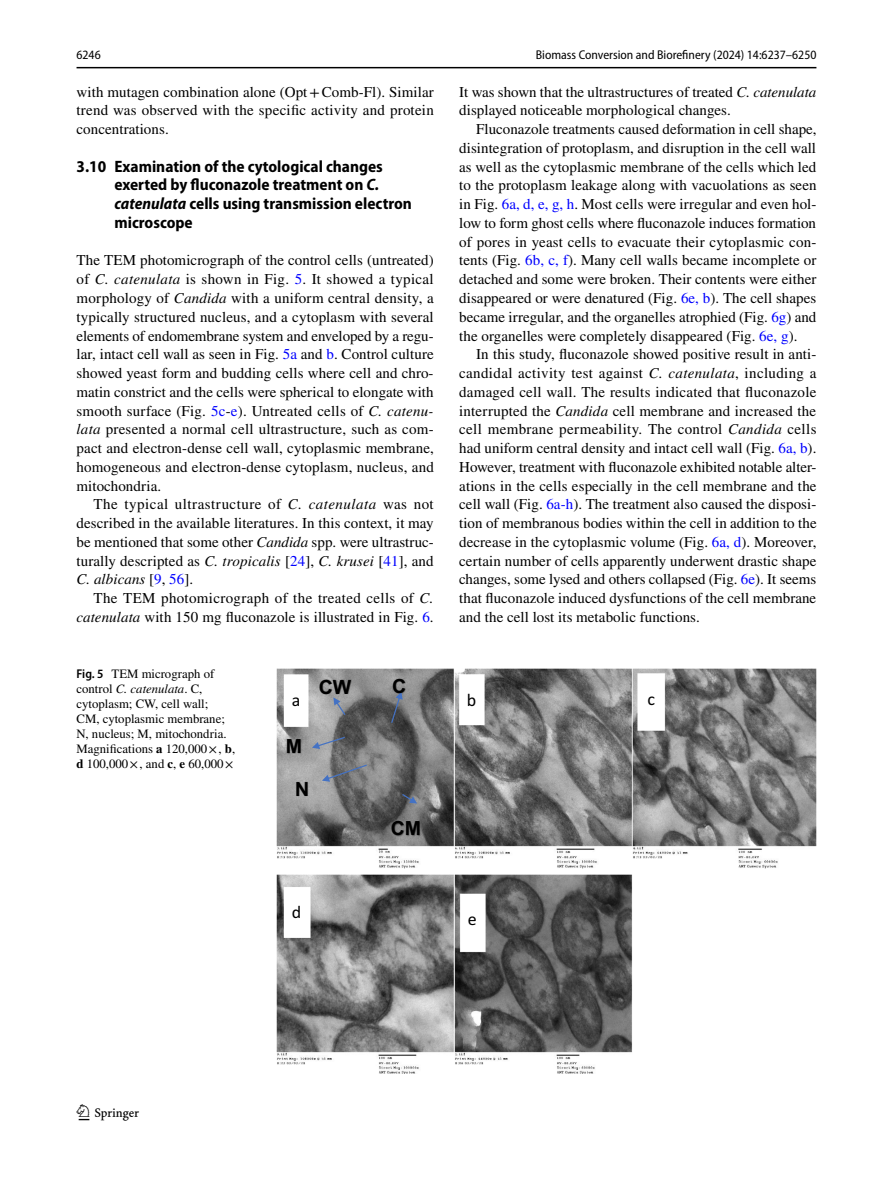
<style>
.page{position:relative;width:893px;height:1187px;background:#fff}
.page>*{position:absolute;margin:0;border:0;box-sizing:border-box;transform-origin:0 0}
.t1{font:22.5px "Springnew Regular 2";color:#000}
.t2{font:700 19.5px/42.2px "Arial";color:#000;text-align:center}
.t3{font:18px "Calibri 4";color:#000}
.t4{font:700 semi-condensed 16.5px/18.8px "Myriad Pro";color:#000}
.t5{font:15px/18.8px "STIX";letter-spacing:.005em;color:#000;text-align:justify}
.t6{font:12.75px/15px "STIX";color:#000}
.t7{font:semi-condensed 12.75px "Myriad Pro";color:#000}
.s1{font-style:italic}
.s2{color:#00f}
.s3{font-family:"Myriad Pro";font-weight:600;font-stretch:semi-condensed}
.s4{font-weight:700}
</style>
<div class="page">
<hr style="left:77px;top:67px;width:739px;height:1px;background:#000">
<img style="left:276px;top:668px;width:540px;height:405px">
<svg style="left:333px;top:697px;width:12px;height:18px"></svg>
<svg style="left:402px;top:793px;width:15px;height:10px"></svg>
<svg style="left:322px;top:764px;width:45px;height:17px"></svg>
<svg style="left:312px;top:736px;width:33px;height:13px"></svg>
<svg style="left:391px;top:691px;width:12px;height:32px"></svg>
<p class="t7" style="left:77px;top:48px;width:26px">6246</p>
<p class="t7" style="left:536px;top:48px;width:282px">Biomass Conversion and Biorefinery (2024) 14:6237–6250</p>
<p class="t5" style="left:77px;top:83px;width:359px">with mutagen combination alone (Opt+Comb-Fl). Similar trend was observed with the specific activity and protein concentrations.</p>
<p class="t4" style="left:114px;top:157px;width:299px;text-indent:-38px">3.10 Examination of the cytological changes exerted by fluconazole treatment on <span class="s1">C. catenulata</span> cells using transmission electron microscope</p>
<p class="t5" style="left:77px;top:252px;width:359px">The TEM photomicrograph of the control cells (untreated) of <span class="s1">C. catenulata</span> is shown in Fig. <span class="s2">5</span>. It showed a typical morphology of <span class="s1">Candida</span> with a uniform central density, a typically structured nucleus, and a cytoplasm with several elements of endomembrane system and enveloped by a regu&shy;lar, intact cell wall as seen in Fig. <span class="s2">5a</span> and <span class="s2">b</span>. Control culture showed yeast form and budding cells where cell and chro&shy;matin constrict and the cells were spherical to elongate with smooth surface (Fig. <span class="s2">5c</span>-<span class="s2">e</span>). Untreated cells of <span class="s1">C. catenu&shy;lata</span> presented a normal cell ultrastructure, such as com&shy;pact and electron-dense cell wall, cytoplasmic membrane, homogeneous and electron-dense cytoplasm, nucleus, and mitochondria.</p>
<p class="t5" style="left:77px;top:496px;width:359px;text-indent:17px">The typical ultrastructure of <span class="s1">C. catenulata</span> was not described in the available literatures. In this context, it may be mentioned that some other <span class="s1">Candida</span> spp. were ultrastruc&shy;turally descripted as <span class="s1">C. tropicalis</span> [<span class="s2">24</span>], <span class="s1">C. krusei</span> [<span class="s2">41</span>], and <span class="s1">C. albicans</span> [<span class="s2">9</span>, <span class="s2">56</span>].</p>
<p class="t5" style="left:77px;top:589px;width:359px;text-align:right">The TEM photomicrograph of the treated cells of <span class="s1">C. catenulata</span> with 150 mg fluconazole is illustrated in Fig. <span class="s2">6</span>.</p>
<p class="t5" style="left:459px;top:83px;width:359px">It was shown that the ultrastructures of treated <span class="s1">C. catenulata </span>displayed noticeable morphological changes.</p>
<p class="t5" style="left:459px;top:121px;width:359px;text-indent:17px">Fluconazole treatments caused deformation in cell shape, disintegration of protoplasm, and disruption in the cell wall as well as the cytoplasmic membrane of the cells which led to the protoplasm leakage along with vacuolations as seen in Fig. <span class="s2">6a, d, e, g, h</span>. Most cells were irregular and even hol&shy;low to form ghost cells where fluconazole induces formation of pores in yeast cells to evacuate their cytoplasmic con&shy;tents (Fig. <span class="s2">6b, c, f</span>). Many cell walls became incomplete or detached and some were broken. Their contents were either disappeared or were denatured (Fig. <span class="s2">6e, b</span>). The cell shapes became irregular, and the organelles atrophied (Fig. <span class="s2">6g</span>) and the organelles were completely disappeared (Fig. <span class="s2">6e, g</span>).</p>
<p class="t5" style="left:459px;top:346px;width:359px;text-indent:17px">In this study, fluconazole showed positive result in anti&shy;candidal activity test against <span class="s1">C. catenulata</span>, including a damaged cell wall. The results indicated that fluconazole interrupted the <span class="s1">Candida</span> cell membrane and increased the cell membrane permeability. The control <span class="s1">Candida</span> cells had uniform central density and intact cell wall (Fig. <span class="s2">6a, b</span>).<br>However, treatment with fluconazole exhibited notable alter&shy;ations in the cells especially in the cell membrane and the cell wall (Fig. <span class="s2">6a-h</span>). The treatment also caused the disposi&shy;tion of membranous bodies within the cell in addition to the decrease in the cytoplasmic volume (Fig. <span class="s2">6a, d</span>). Moreover, certain number of cells apparently underwent drastic shape changes, some lysed and others collapsed (Fig. <span class="s2">6e</span>). It seems that fluconazole induced dysfunctions of the cell membrane and the cell lost its metabolic functions.</p>
<p class="t6" style="left:77px;top:667px;width:160px"><span class="s3">Fig. 5</span> TEM micrograph of control <span class="s1">C. catenulata</span>. C, cytoplasm; CW, cell wall;<br>CM, cytoplasmic membrane;<br>N, nucleus; M, mitochondria.<br>Magnifications <span class="s4">a</span> 120,000×, <span class="s4">b</span>, <span class="s4">d</span> 100,000×, and <span class="s4">c</span>, <span class="s4">e</span> 60,000×</p>
<h2 class="t2" style="left:392px;top:665px;width:16px">C</h2>
<h2 class="t2" style="left:319px;top:666px;width:34px">CW</h2>
<p class="t3" style="left:467px;top:687px;width:11px">b</p>
<p class="t3" style="left:292px;top:687px;width:10px">a</p>
<p class="t3" style="left:648px;top:686px;width:9px">c</p>
<h2 class="t2" style="left:286px;top:725px;width:25px">M<br>N</h2>
<p class="t3" style="left:292px;top:899px;width:11px">d</p>
<h2 class="t2" style="left:391px;top:807px;width:32px">CM</h2>
<p class="t3" style="left:468px;top:906px;width:10px">e</p>
<h1 class="t1" style="left:79px;top:1104px;width:62px">1 3</h1>
</div>
